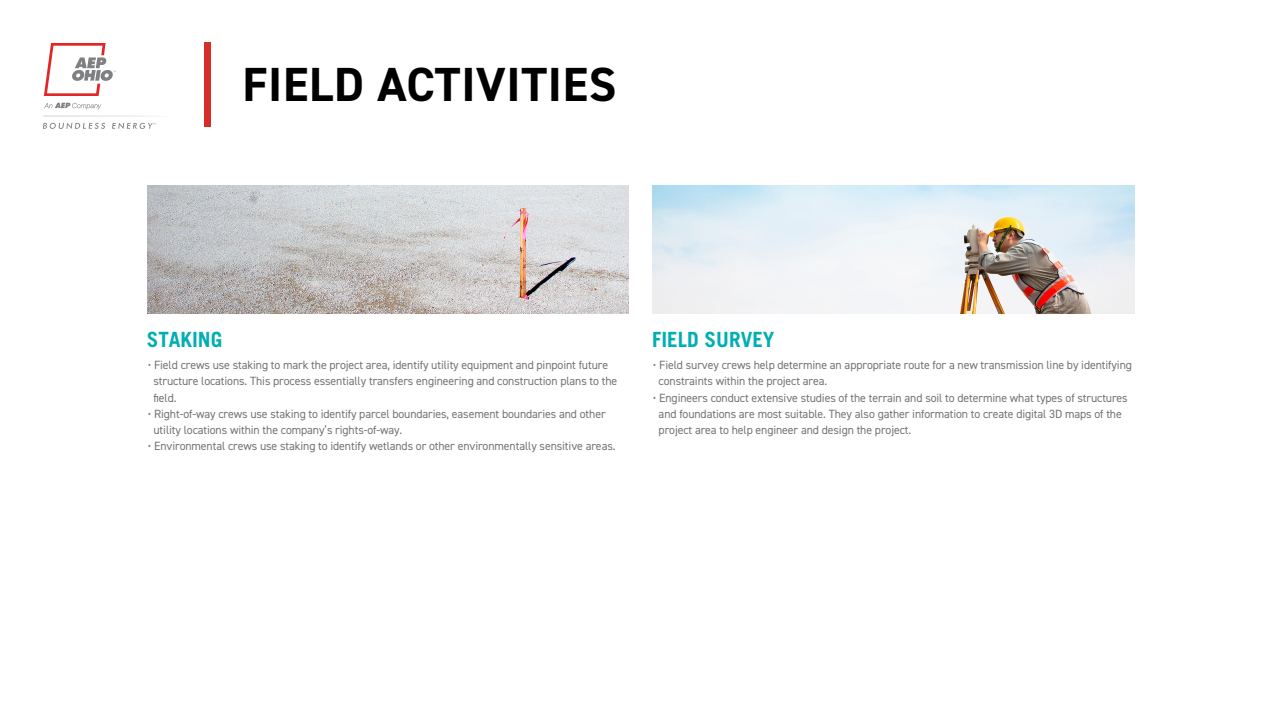
<style>
.page{position:relative;width:1280px;height:720px;background:#fff}
.page>*{position:absolute;margin:0;border:0;box-sizing:border-box;transform-origin:0 0}
.t1{font:700 48px "DIN2014";letter-spacing:.015em;color:#000}
.t2{font:700 21px "Trade Gothic LT Std";color:#00afb3}
.t3{font:12px/16.2px "DIN2014";letter-spacing:-.01em;color:#757576}
</style>
<div class="page">
<img style="left:147px;top:186px;width:482px;height:127px">
<img style="left:652px;top:186px;width:482px;height:127px">
<div style="left:205px;top:42px;width:6px;height:85px;background:#d82c27"></div>
<svg style="left:43px;top:123px;width:62px;height:6px"></svg>
<svg style="left:112px;top:123px;width:44px;height:6px"></svg>
<svg style="left:44px;top:43px;width:72px;height:53px"></svg>
<svg style="left:44px;top:103px;width:57px;height:6px"></svg>
<svg style="left:43px;top:116px;width:108px;height:1px"></svg>
<h1 class="t1" style="left:242px;top:52px;width:375px">FIELD ACTIVITIES</h1>
<h2 class="t2" style="left:147px;top:326px;width:77px">STAKING</h2>
<p class="t3" style="left:154px;top:357px;width:465px;text-indent:-6px">• Field crews use staking to mark the project area, identify utility equipment and pinpoint future structure locations. This process essentially transfers engineering and construction plans to the field.</p>
<p class="t3" style="left:154px;top:405px;width:454px;text-indent:-6px">• Right-of-way crews use staking to identify parcel boundaries, easement boundaries and other utility locations within the company’s rights-of-way.</p>
<p class="t3" style="left:148px;top:438px;width:469px">• Environmental crews use staking to identify wetlands or other environmentally sensitive areas.</p>
<h2 class="t2" style="left:652px;top:326px;width:124px">FIELD SURVEY</h2>
<p class="t3" style="left:659px;top:357px;width:475px;text-indent:-6px">• Field survey crews help determine an appropriate route for a new transmission line by identifying constraints within the project area.</p>
<p class="t3" style="left:659px;top:389px;width:471px;text-indent:-6px">• Engineers conduct extensive studies of the terrain and soil to determine what types of structures and foundations are most suitable. They also gather information to create digital 3D maps of the project area to help engineer and design the project.</p>
</div>
